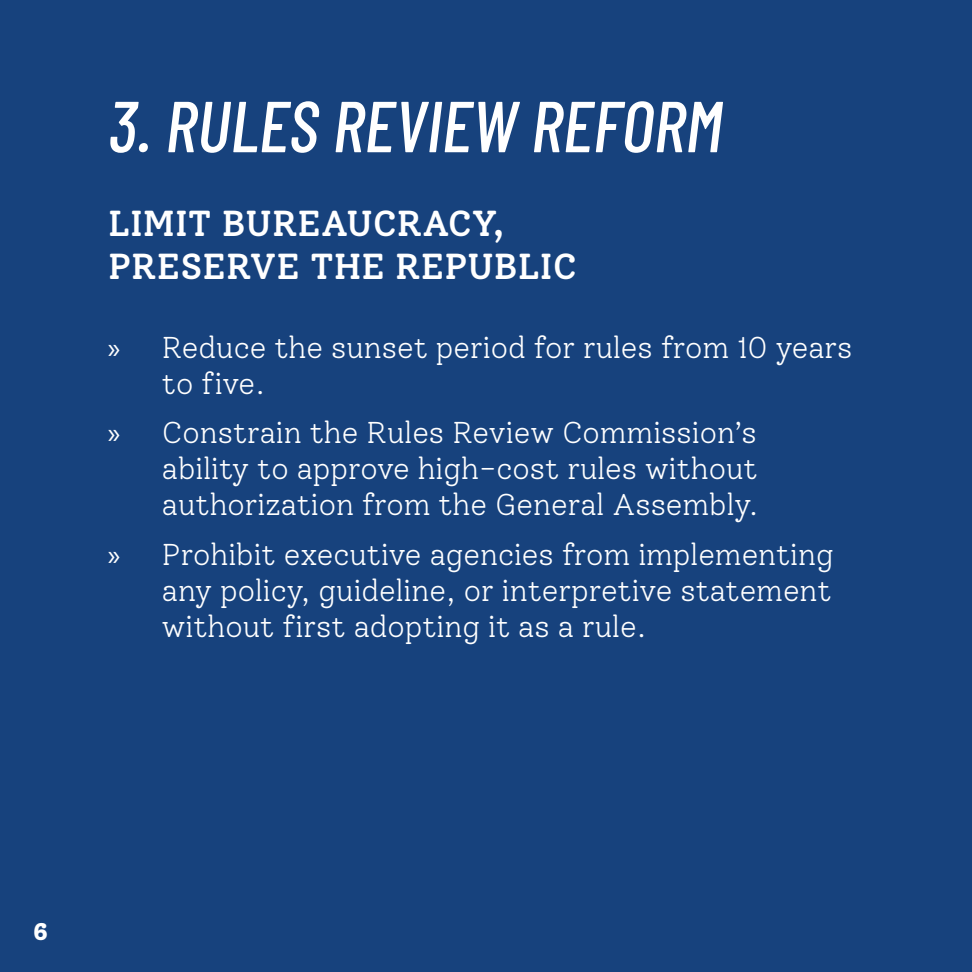
<style>
.page{position:relative;width:972px;height:972px;background:#17427d}
.page>*{position:absolute;margin:0;border:0;box-sizing:border-box;transform-origin:0 0}
.t1{font:italic 500 72px "Barlow Condensed";color:#fff}
.t2{font:500 36px/43.2px "Solway";color:#fff}
.t3{font:300 30px/36px "Solway";color:#fff;text-align:justify}
.t4{font:800 24px "Solway";color:#fff}
.s1{font-family:"Myriad Pro";font-weight:400}
</style>
<div class="page">
<p class="t1" style="left:108px;top:75px;width:616px">3. RULES REVIEW REFORM</p>
<p class="t2" style="left:108px;top:202px;width:470px">LIMIT BUREAUCRACY,<br>PRESERVE THE REPUBLIC</p>
<p class="t3" style="left:162px;top:330px;width:692px;text-indent:-54px"><span class="s1">»</span> Reduce the sunset period for rules from 10 years to five.</p>
<p class="t3" style="left:162px;top:415px;width:598px;text-indent:-54px"><span class="s1">»</span> Constrain the Rules Review Commission’s ability to approve high-cost rules without authorization from the General Assembly.</p>
<p class="t3" style="left:162px;top:537px;width:673px;text-indent:-54px"><span class="s1">»</span> Prohibit executive agencies from implementing any policy, guideline, or interpretive statement without first adopting it as a rule.</p>
<p class="t4" style="left:33px;top:917px;width:16px">6</p>
</div>
